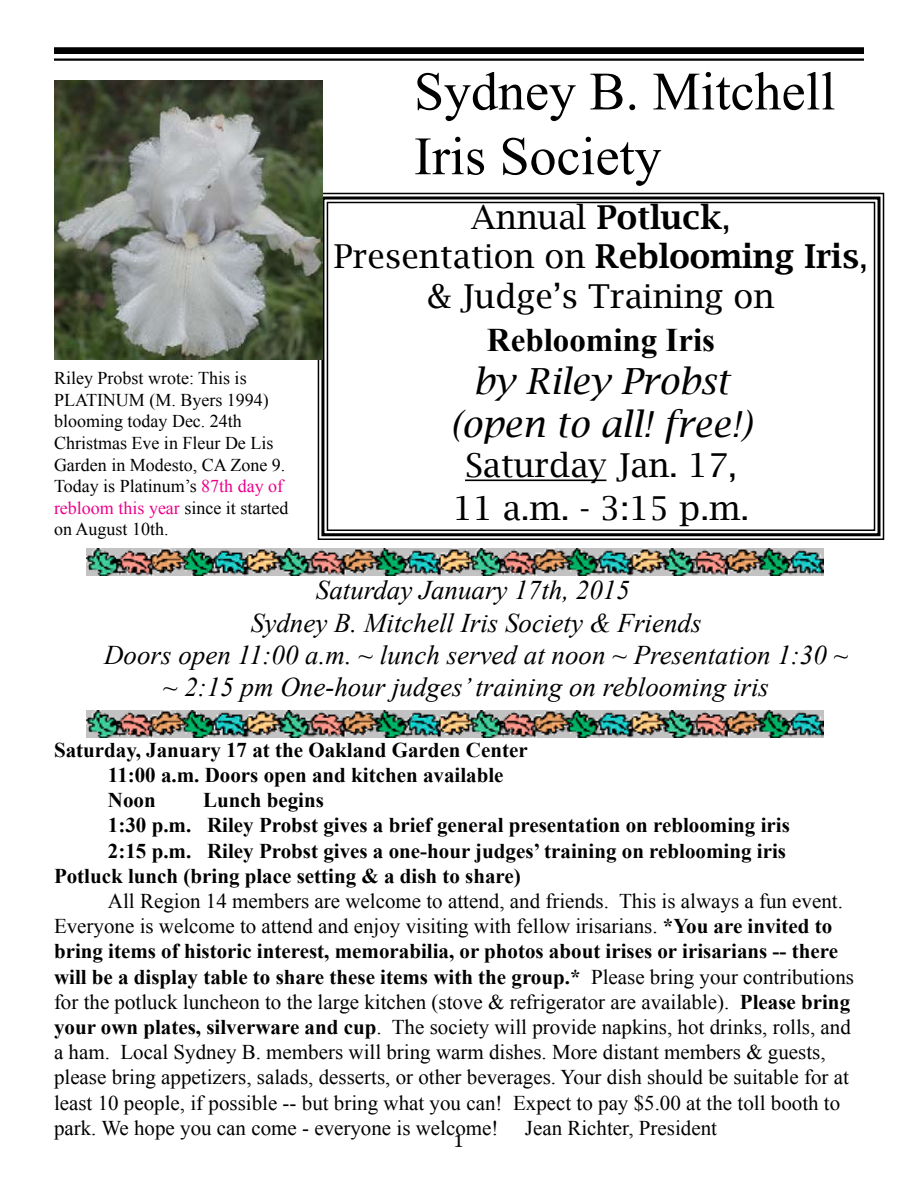
<style>
.page{position:relative;width:918px;height:1188px;background:#fff}
.page>*{position:absolute;margin:0;border:0;box-sizing:border-box;transform-origin:0 0}
.t1{font:54px/64.8px "Times New Roman";color:#000}
.t2{font:italic 36px/43.2px "Lucida Bright";color:#000;text-align:center}
.t3{font:33px/39.6px "Lucida Bright";color:#000;text-align:center}
.t4{font:700 33px "Times New Roman";color:#000}
.t5{font:italic 27px "Times New Roman";color:#000}
.t6{font:21px/25.2px "Times New Roman";color:#000}
.t7{font:700 21px/25.2px "Times New Roman";color:#000}
.t8{font:18px/21.6px "Times New Roman";color:#000}
.t9{font:18px "Plantagenet Cherokee";color:#000}
.s1{color:#ec008b}
.s2{font-weight:600}
.s3{font-weight:700}
</style>
<div class="page">
<div style="left:54px;top:47px;width:810px;height:7px;background:#000"></div>
<hr style="left:54px;top:58px;width:810px;height:3px;background:#000">
<svg style="left:317px;top:192px;width:568px;height:348px"></svg>
<div style="left:321px;top:196px;width:560px;height:340px;border:3px solid #000"></div>
<div style="left:327px;top:202px;width:548px;height:329px;border:2px solid #000"></div>
<img style="left:87px;top:549px;width:737px;height:27px">
<img style="left:87px;top:711px;width:737px;height:27px">
<img style="left:54px;top:81px;width:268px;height:279px">
<p class="t8" style="left:54px;top:367px;width:236px">Riley Probst wrote: This is<br>PLATINUM (M. Byers 1994) blooming today Dec. 24th<br>Christmas Eve in Fleur De Lis<br>Garden in Modesto, CA Zone 9.<br>Today is Platinum’s <span class="s1">87th day of rebloom this year</span> since it started on August 10th.</p>
<h1 class="t1" style="left:414px;top:58px;width:423px">Sydney B. Mitchell<br>Iris Society</h1>
<h3 class="t3" style="left:334px;top:197px;width:536px">Annual <span class="s2">Potluck</span>,<br>Presentation on <span class="s2">Reblooming Iris</span>, &amp; Judge’s Training on</h3>
<h3 class="t4" style="left:487px;top:317px;width:230px">Reblooming Iris</h3>
<h2 class="t2" style="left:450px;top:360px;width:303px">by Riley Probst (open to all! free!)</h2>
<h3 class="t3" style="left:453px;top:444px;width:298px;line-height:43.2px">Saturday Jan. 17,<br>11 a.m. - 3:15 p.m.</h3>
<p class="t5" style="left:316px;top:572px;width:315px">Saturday January 17th, 2015</p>
<p class="t5" style="left:251px;top:604px;width:452px">Sydney B. Mitchell Iris Society &amp; Friends</p>
<p class="t5" style="left:104px;top:636px;width:746px">Doors open 11:00 a.m. ~ lunch served at noon ~ Presentation 1:30 ~</p>
<p class="t5" style="left:163px;top:669px;width:608px">~ 2:15 pm One-hour judges’ training on reblooming iris</p>
<p class="t7" style="left:108px;top:737px;width:421px;text-indent:-54px">Saturday, January 17 at the Oakland Garden Center<br>11:00 a.m. Doors open and kitchen available<br>Noon</p>
<p class="t7" style="left:203px;top:787px;width:122px">Lunch begins</p>
<p class="t7" style="left:108px;top:812px;width:683px">1:30 p.m. Riley Probst gives a brief general presentation on reblooming iris</p>
<p class="t7" style="left:108px;top:837px;width:680px">2:15 p.m. Riley Probst gives a one-hour judges’ training on reblooming iris</p>
<p class="t7" style="left:54px;top:863px;width:468px">Potluck lunch (bring place setting &amp; a dish to share)</p>
<p class="t6" style="left:54px;top:888px;width:802px;text-indent:54px">All Region 14 members are welcome to attend, and friends. This is always a fun event.<br>Everyone is welcome to attend and enjoy visiting with fellow irisarians. <span class="s3">*You are invited to bring items of historic interest, memorabilia, or photos about irises or irisarians -- there will be a display table to share these items with the group.*</span> Please bring your contributions for the potluck luncheon to the large kitchen (stove &amp; refrigerator are available). <span class="s3">Please bring your own plates, silverware and cup</span>. The society will provide napkins, hot drinks, rolls, and a ham. Local Sydney B. members will bring warm dishes. More distant members &amp; guests, please bring appetizers, salads, desserts, or other beverages. Your dish should be suitable for at least 10 people, if possible -- but bring what you can! Expect to pay $5.00 at the toll booth to park. We hope you can come - everyone is welcome!</p>
<p class="t6" style="left:525px;top:1115px;width:194px">Jean Richter, President</p>
<p class="t9" style="left:454px;top:1129px;width:11px">1</p>
</div>
